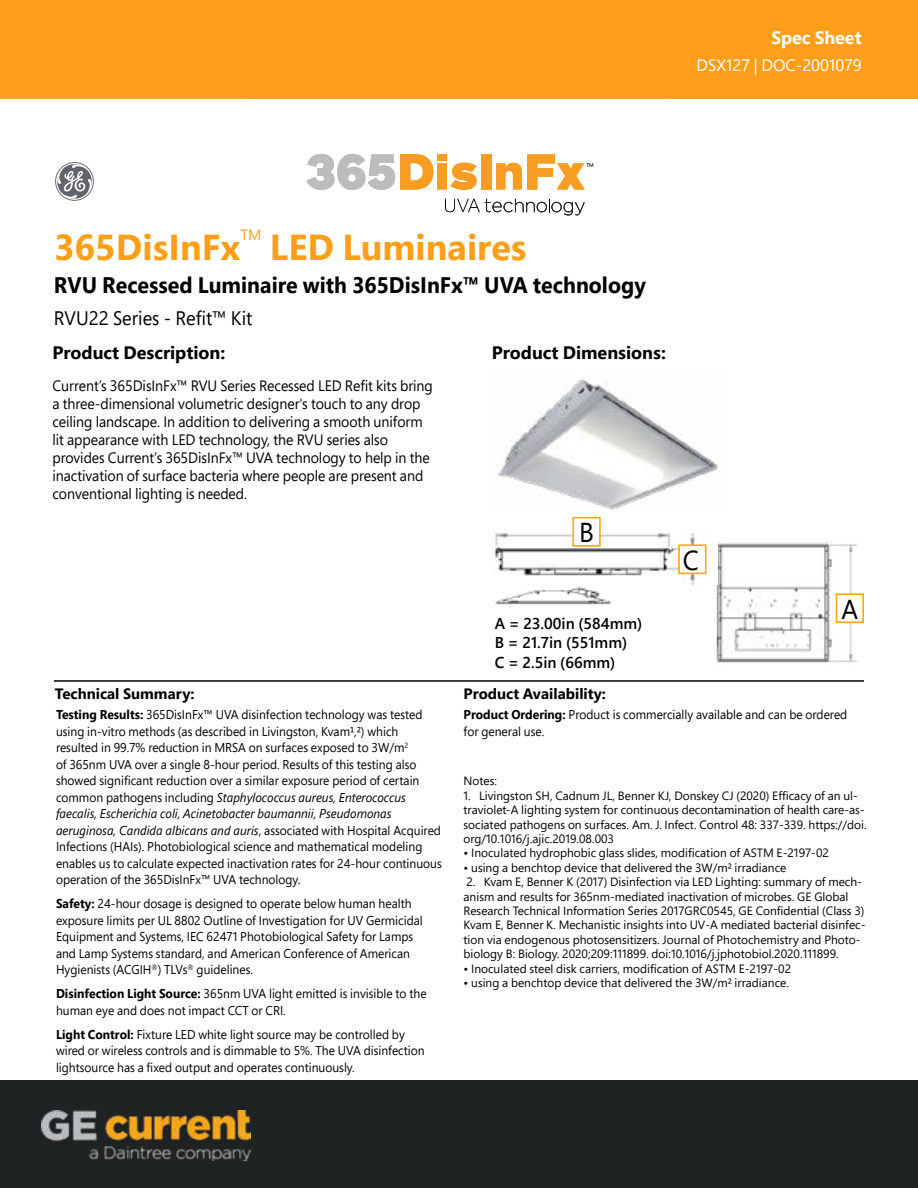
<style>
.page{position:relative;width:918px;height:1188px;background:#fff}
.page>*{position:absolute;margin:0;border:0;box-sizing:border-box;transform-origin:0 0}
.t1{font:700 36px "Segoe Pro";color:#ff9f19}
.t2{font:27.3px "Segoe Pro";color:#000;scale:.95 1}
.t3{font:700 22.5px "Segoe Pro";color:#000;scale:.95 1}
.t4{font:19.5px "Segoe Pro";color:#000;scale:.95 1}
.t5{font:700 18px "Segoe Pro";color:#000}
.t6{font:700 18px "Segoe Pro";color:#fff}
.t7{font:16.5px "Segoe Pro";color:#fff}
.t8{font:600 15.6px/19.2px "Segoe Pro";color:#000}
.t9{font:15px/18px "Segoe Pro";letter-spacing:-.005em;color:#000;scale:.95 1}
.t10{font:700 15px "Segoe Pro";color:#000}
.t11{font:14.85px "Segoe Pro";color:#ff9f19}
.t12{font:12.75px/16.5px "Segoe Pro";color:#000;scale:.95 1}
.t13{font:12px/14.4px "Segoe Pro";color:#000}
.s1{font-weight:700}
.s2{font-style:italic}
</style>
<div class="page">
<div style="left:0;top:0;width:918px;height:99px;background:#ff9f19"></div>
<div style="left:0;top:1080px;width:918px;height:108px;background:#202323"></div>
<img style="left:41px;top:1110px;width:210px;height:51px">
<hr style="left:54px;top:680px;width:810px;height:2px;background:#000">
<svg style="left:307px;top:154px;width:170px;height:36px"></svg>
<div style="left:481px;top:154px;width:10px;height:36px;background:#f89c23"></div>
<svg style="left:445px;top:199px;width:140px;height:17px"></svg>
<svg style="left:496px;top:154px;width:97px;height:36px"></svg>
<svg style="left:55px;top:162px;width:39px;height:39px"></svg>
<img style="left:495px;top:586px;width:117px;height:19px">
<img style="left:716px;top:542px;width:147px;height:121px">
<div style="left:836px;top:593px;width:28px;height:30px;background:#fff;border:2px solid #fba919"></div>
<img style="left:495px;top:534px;width:222px;height:51px">
<div style="left:704px;top:561px;width:12px;height:9px;background:#fff"></div>
<div style="left:572px;top:517px;width:29px;height:30px;background:#fff;border:2px solid #fba919"></div>
<img style="left:497px;top:378px;width:222px;height:132px">
<div style="left:678px;top:544px;width:29px;height:30px;background:#fff;border:2px solid #fba919"></div>
<h3 class="t6" style="left:771px;top:24px;width:92px">Spec Sheet</h3>
<p class="t7" style="left:697px;top:53px;width:167px">DSX127 | DOC-2001079</p>
<h1 class="t1" style="left:54px;top:222px;width:188px">365DisInFx</h1>
<p class="t11" style="left:240px;top:225px;width:23px">TM</p>
<h1 class="t1" style="left:270px;top:222px;width:258px">LED Luminaires</h1>
<h3 class="t3" style="left:54px;top:269px;width:625px">RVU Recessed Luminaire with 365DisInFx™ UVA technology</h3>
<h3 class="t4" style="left:54px;top:305px;width:211px">RVU22 Series - Refit™ Kit</h3>
<h3 class="t5" style="left:52px;top:340px;width:174px">Product Description:</h3>
<h3 class="t5" style="left:492px;top:340px;width:176px">Product Dimensions:</h3>
<p class="t9" style="left:52px;top:377px;width:402px">Current’s 365DisInFx™ RVU Series Recessed LED Refit kits bring a three-dimensional volumetric designer's touch to any drop ceiling landscape. In addition to delivering a smooth uniform lit appearance with LED technology, the RVU series also provides Current’s 365DisInFx™ UVA technology to help in the inactivation of surface bacteria where people are present and conventional lighting is needed.</p>
<h2 class="t2" style="left:579px;top:514px;width:17px">B</h2>
<h2 class="t2" style="left:683px;top:541px;width:18px">C</h2>
<p class="t10" style="left:55px;top:683px;width:141px">Technical Summary:</p>
<p class="t12" style="left:56px;top:706px;width:408px"><span class="s1">Testing Results:</span> 365DisInFx™ UVA disinfection technology was tested using in-vitro methods (as described in Livingston, Kvam¹,²) which resulted in 99.7% reduction in MRSA on surfaces exposed to 3W/m<sup>2<br></sup>of 365nm UVA over a single 8-hour period. Results of this testing also showed significant reduction over a similar exposure period of certain common pathogens including <span class="s2">Staphylococcus aureus, Enterococcus faecalis, Escherichia coli, Acinetobacter baumannii, Pseudomonas aeruginosa, Candida albicans and auris</span>, associated with Hospital Acquired Infections (HAIs). Photobiological science and mathematical modeling enables us to calculate expected inactivation rates for 24-hour continuous operation of the 365DisInFx™ UVA technology.</p>
<p class="t12" style="left:56px;top:895px;width:388px"><span class="s1">Safety:</span> 24-hour dosage is designed to operate below human health exposure limits per UL 8802 Outline of Investigation for UV Germicidal Equipment and Systems, IEC 62471 Photobiological Safety for Lamps and Lamp Systems standard, and American Conference of American Hygienists (ACGIH<sup>®</sup>) TLVs<sup>®</sup> guidelines.</p>
<p class="t12" style="left:56px;top:985px;width:392px"><span class="s1">Disinfection Light Source:</span> 365nm UVA light emitted is invisible to the human eye and does not impact CCT or CRI.</p>
<p class="t12" style="left:56px;top:1026px;width:390px"><span class="s1">Light Control:</span> Fixture LED white light source may be controlled by wired or wireless controls and is dimmable to 5%. The UVA disinfection lightsource has a fixed output and operates continuously.</p>
<h2 class="t2" style="left:841px;top:590px;width:19px">A</h2>
<p class="t8" style="left:495px;top:614px;width:149px">A = 23.00in (584mm)<br>B = 21.7in (551mm)<br>C = 2.5in (66mm)</p>
<p class="t12" style="left:464px;top:706px;width:405px"><span class="s1">Product Ordering:</span> Product is commercially available and can be ordered for general use.</p>
<p class="t10" style="left:464px;top:683px;width:144px">Product Availability:</p>
<p class="t13" style="left:464px;top:774px;width:35px">Notes:</p>
<p class="t13" style="left:464px;top:788px;width:405px">1. Livingston SH, Cadnum JL, Benner KJ, Donskey CJ (2020) Efficacy of an ul&shy;traviolet-A lighting system for continuous decontamination of health care-as&shy;sociated pathogens on surfaces. Am. J. Infect. Control 48: 337-339. https://doi. org/10.1016/j.ajic.2019.08.003</p>
<p class="t13" style="left:464px;top:846px;width:367px">• Inoculated hydrophobic glass slides, modification of ASTM E-2197-02</p>
<p class="t13" style="left:464px;top:860px;width:324px">• using a benchtop device that delivered the 3W/m² irradiance</p>
<p class="t13" style="left:464px;top:875px;width:403px">2. Kvam E, Benner K (2017) Disinfection via LED Lighting: summary of mech&shy;anism and results for 365nm-mediated inactivation of microbes. GE Global Research Technical Information Series 2017GRC0545, GE Confidential (Class 3)<br>Kvam E, Benner K. Mechanistic insights into UV-A mediated bacterial disinfec&shy;tion via endogenous photosensitizers. Journal of Photochemistry and Photo&shy;biology B: Biology. 2020;209:111899. doi:10.1016/j.jphotobiol.2020.111899.</p>
<p class="t13" style="left:464px;top:961px;width:329px">• Inoculated steel disk carriers, modification of ASTM E-2197-02</p>
<p class="t13" style="left:464px;top:975px;width:327px">• using a benchtop device that delivered the 3W/m² irradiance.</p>
</div>
